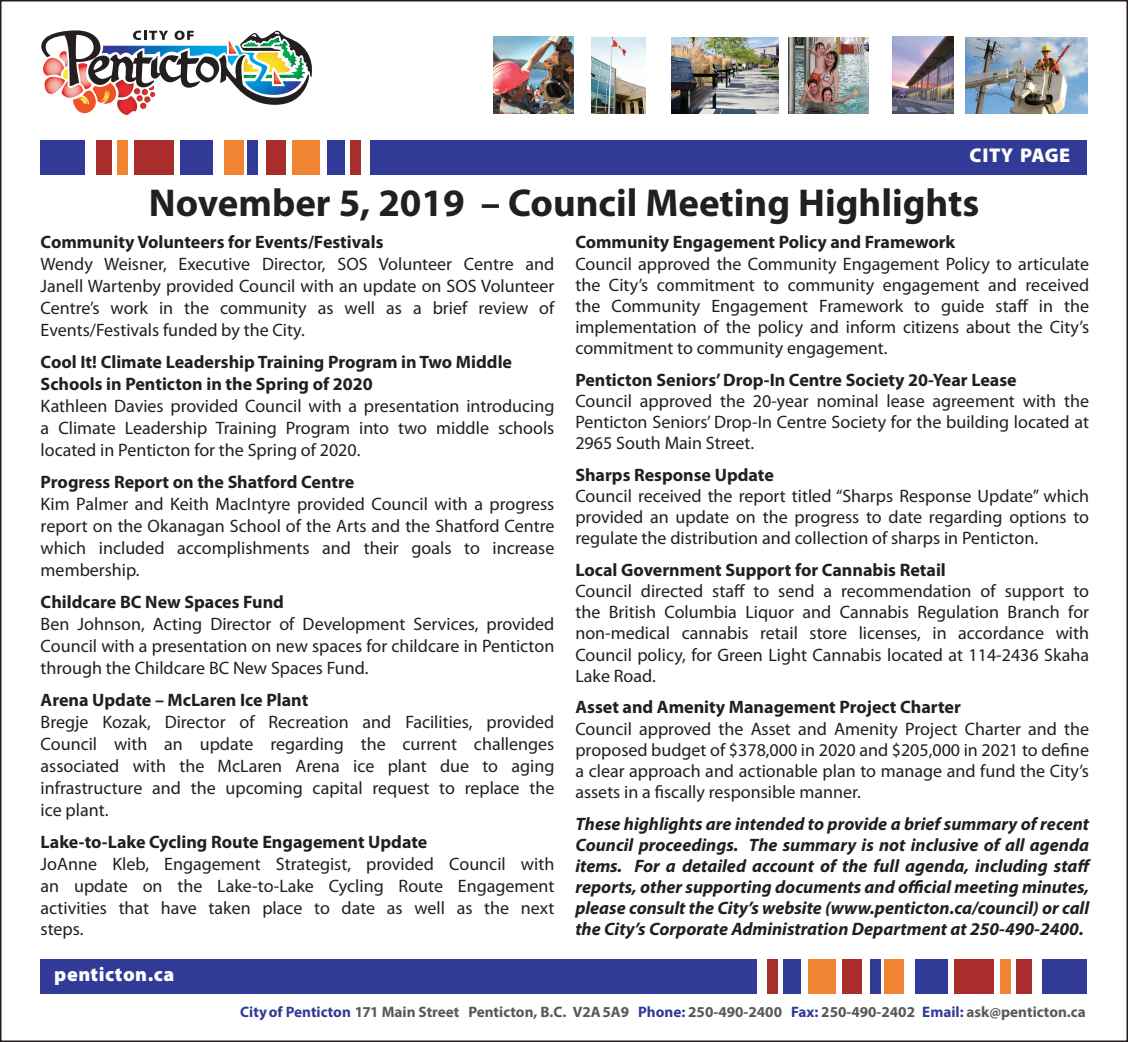
<style>
.page{position:relative;width:1128px;height:1042px;background:#fff}
.page>*{position:absolute;margin:0;border:0;box-sizing:border-box;transform-origin:0 0}
.t1{font:700 39px "Myriad Pro";color:#231f20}
.t2{font:900 19.95px "Myriad Pro";letter-spacing:.025em;color:#fff}
.t3{font:18px/21.9px "Myriad Pro";color:#231f20;text-align:justify}
.t4{font:700 18px/21.9px "Myriad Pro";color:#231f20}
.t5{font:italic 700 18px/21.1px "Myriad Pro";color:#231f20;text-align:justify}
.t6{font:700 15.15px "Myriad Pro";color:#57585a}
.s1{color:#313b97}
</style>
<div class="page">
<svg style="left:41px;top:30px;width:271px;height:85px"></svg>
<div style="left:41px;top:140px;width:44px;height:34px;background:#313b97"></div>
<div style="left:134px;top:140px;width:40px;height:34px;background:#a92d2b"></div>
<div style="left:96px;top:140px;width:15px;height:34px;background:#a92d2b"></div>
<div style="left:180px;top:140px;width:33px;height:34px;background:#313b97"></div>
<div style="left:224px;top:140px;width:20px;height:34px;background:#f18433"></div>
<div style="left:247px;top:139px;width:10px;height:35px;background:#313b97"></div>
<div style="left:117px;top:140px;width:10px;height:34px;background:#f18433"></div>
<div style="left:266px;top:140px;width:20px;height:34px;background:#a92d2b"></div>
<div style="left:292px;top:140px;width:28px;height:34px;background:#f18433"></div>
<div style="left:327px;top:140px;width:17px;height:34px;background:#313b97"></div>
<div style="left:350px;top:140px;width:10px;height:34px;background:#a92d2b"></div>
<div style="left:371px;top:140px;width:515px;height:34px;background:#313b97"></div>
<div style="left:574px;top:140px;width:513px;height:34px;background:#313b97"></div>
<img style="left:966px;top:37px;width:121px;height:77px">
<img style="left:671px;top:37px;width:107px;height:77px">
<img style="left:789px;top:37px;width:80px;height:77px">
<img style="left:493px;top:37px;width:81px;height:77px">
<img style="left:591px;top:37px;width:54px;height:77px">
<img style="left:892px;top:37px;width:61px;height:77px">
<div style="left:1043px;top:958px;width:44px;height:35px;background:#313b97"></div>
<div style="left:954px;top:958px;width:39px;height:35px;background:#a92d2b"></div>
<div style="left:1016px;top:958px;width:16px;height:35px;background:#a92d2b"></div>
<div style="left:915px;top:958px;width:33px;height:35px;background:#313b97"></div>
<div style="left:884px;top:958px;width:19px;height:35px;background:#f18433"></div>
<div style="left:870px;top:958px;width:11px;height:35px;background:#313b97"></div>
<div style="left:1001px;top:958px;width:10px;height:35px;background:#f18433"></div>
<div style="left:842px;top:958px;width:19px;height:35px;background:#a92d2b"></div>
<div style="left:808px;top:958px;width:28px;height:35px;background:#f18433"></div>
<div style="left:784px;top:958px;width:17px;height:35px;background:#313b97"></div>
<div style="left:768px;top:958px;width:10px;height:35px;background:#a92d2b"></div>
<div style="left:242px;top:958px;width:515px;height:35px;background:#313b97"></div>
<div style="left:41px;top:958px;width:513px;height:35px;background:#313b97"></div>
<p class="t2" style="left:970px;top:142px;width:102px">CITY PAGE</p>
<p class="t1" style="left:149px;top:181px;width:832px">November 5, 2019 – Council Meeting Highlights</p>
<p class="t4" style="left:41px;top:231px;width:344px">Community Volunteers for Events/Festivals</p>
<p class="t3" style="left:41px;top:253px;width:515px">Wendy Weisner, Executive Director, SOS Volunteer Centre and Janell Wartenby provided Council with an update on SOS Volunteer Centre’s work in the community as well as a brief review of Events/Festivals funded by the City.</p>
<p class="t4" style="left:41px;top:351px;width:473px">Cool It! Climate Leadership Training Program in Two Middle<br>Schools in Penticton in the Spring of 2020</p>
<p class="t3" style="left:41px;top:395px;width:515px">Kathleen Davies provided Council with a presentation introducing a Climate Leadership Training Program into two middle schools located in Penticton for the Spring of 2020.</p>
<p class="t4" style="left:41px;top:471px;width:315px">Progress Report on the Shatford Centre</p>
<p class="t3" style="left:41px;top:493px;width:515px">Kim Palmer and Keith MacIntyre provided Council with a progress report on the Okanagan School of the Arts and the Shatford Centre which included accomplishments and their goals to increase membership.</p>
<p class="t4" style="left:41px;top:591px;width:245px">Childcare BC New Spaces Fund</p>
<p class="t3" style="left:41px;top:613px;width:515px">Ben Johnson, Acting Director of Development Services, provided Council with a presentation on new spaces for childcare in Penticton through the Childcare BC New Spaces Fund.</p>
<p class="t4" style="left:41px;top:689px;width:269px">Arena Update – McLaren Ice Plant</p>
<p class="t3" style="left:41px;top:711px;width:515px">Bregje Kozak, Director of Recreation and Facilities, provided Council with an update regarding the current challenges associated with the McLaren Arena ice plant due to aging infrastructure and the upcoming capital request to replace the ice plant.</p>
<p class="t4" style="left:41px;top:831px;width:388px">Lake-to-Lake Cycling Route Engagement Update</p>
<p class="t3" style="left:41px;top:853px;width:515px">JoAnne Kleb, Engagement Strategist, provided Council with an update on the Lake-to-Lake Cycling Route Engagement activities that have taken place to date as well as the next steps.</p>
<p class="t2" style="left:54px;top:961px;width:121px">penticton.ca</p>
<p class="t4" style="left:575px;top:231px;width:381px">Community Engagement Policy and Framework</p>
<p class="t3" style="left:575px;top:253px;width:515px;line-height:21.1px">Council approved the Community Engagement Policy to articulate the City’s commitment to community engagement and received the Community Engagement Framework to guide staff in the implementation of the policy and inform citizens about the City’s commitment to community engagement.</p>
<p class="t4" style="left:575px;top:369px;width:443px">Penticton Seniors’ Drop-In Centre Society 20-Year Lease</p>
<p class="t3" style="left:575px;top:390px;width:515px;line-height:21.1px">Council approved the 20-year nominal lease agreement with the Penticton Seniors’ Drop-In Centre Society for the building located at 2965 South Main Street.</p>
<p class="t4" style="left:575px;top:464px;width:200px">Sharps Response Update</p>
<p class="t3" style="left:575px;top:486px;width:515px;line-height:21.1px">Council received the report titled “Sharps Response Update” which provided an update on the progress to date regarding options to regulate the distribution and collection of sharps in Penticton.</p>
<p class="t4" style="left:575px;top:559px;width:372px">Local Government Support for Cannabis Retail</p>
<p class="t3" style="left:575px;top:581px;width:515px;line-height:21.1px">Council directed staff to send a recommendation of support to the British Columbia Liquor and Cannabis Regulation Branch for non-medical cannabis retail store licenses, in accordance with Council policy, for Green Light Cannabis located at 114-2436 Skaha Lake Road.</p>
<p class="t4" style="left:575px;top:696px;width:387px">Asset and Amenity Management Project Charter</p>
<p class="t3" style="left:575px;top:718px;width:515px;line-height:21.1px">Council approved the Asset and Amenity Project Charter and the proposed budget of $378,000 in 2020 and $205,000 in 2021 to define a clear approach and actionable plan to manage and fund the City’s assets in a fiscally responsible manner.</p>
<p class="t5" style="left:575px;top:813px;width:517px">These highlights are intended to provide a brief summary of recent Council proceedings. The summary is not inclusive of all agenda items. For a detailed account of the full agenda, including staff reports, other supporting documents and official meeting minutes, please consult the City’s website (www.penticton.ca/council) or call the City’s Corporate Administration Department at 250-490-2400.</p>
<p class="t6" style="left:240px;top:1001px;width:847px"><span class="s1">City of Penticton</span> 171 Main Street Penticton, B.C. V2A5A9 <span class="s1">Phone:</span> 250-490-2400 <span class="s1">Fax:</span> 250-490-2402 <span class="s1">Email:</span> ask@penticton.ca</p>
</div>
